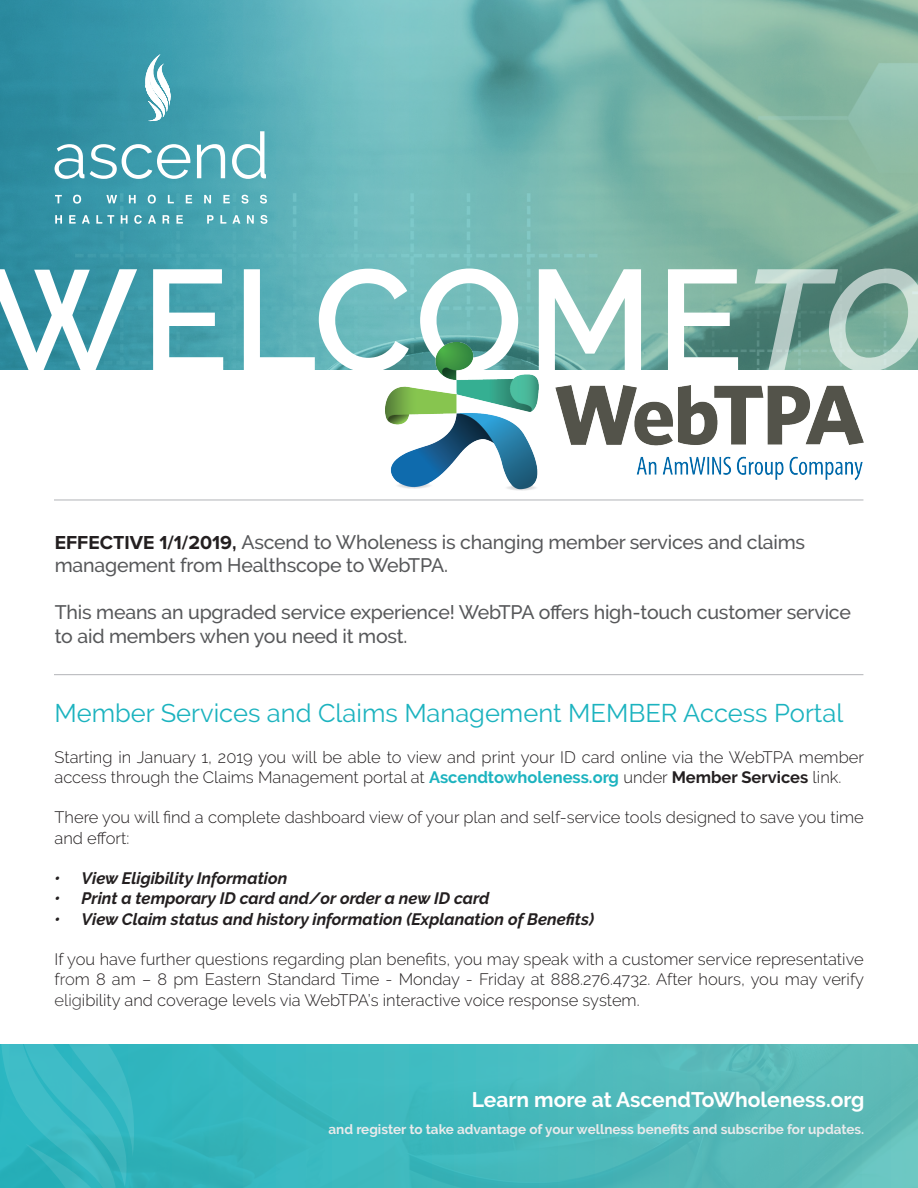
<style>
.page{position:relative;width:918px;height:1188px;background:#fff}
.page>*{position:absolute;margin:0;border:0;box-sizing:border-box;transform-origin:0 0}
.t1{font:600 144px "Raleway";letter-spacing:.025em;color:#fff}
.t2{font:25.5px "Raleway";color:#1cb3bf}
.t3{font:700 21px "Raleway";color:#fff}
.t4{font:500 19.5px/23.4px "Raleway";letter-spacing:-.01em;color:#57585a}
.t5{font:300 16.5px/20.2px "Raleway";color:#231f20}
.t6{font:italic 700 16.5px "Raleway";color:#231f20}
.t7{font:700 13.5px "Raleway";color:#e9eaeb}
.s1{font-style:italic}
.s2{font-family:"Proxima Nova";font-weight:700;color:#231f20}
.s3{font-weight:700;color:#231f20}
.s4{font-weight:700;color:#1cb3bf}
.s5{font-weight:700}
</style>
<div class="page">
<svg style="left:0;top:0;width:918px;height:369px;background:#64acaa"></svg>
<svg style="left:144px;top:54px;width:30px;height:68px"></svg>
<svg style="left:55px;top:144px;width:29px;height:35px"></svg>
<svg style="left:90px;top:144px;width:100px;height:35px"></svg>
<svg style="left:197px;top:144px;width:28px;height:34px"></svg>
<svg style="left:232px;top:131px;width:34px;height:48px"></svg>
<svg style="left:55px;top:195px;width:7px;height:8px"></svg>
<svg style="left:73px;top:195px;width:8px;height:9px"></svg>
<svg style="left:106px;top:195px;width:11px;height:8px"></svg>
<svg style="left:129px;top:195px;width:7px;height:8px"></svg>
<svg style="left:148px;top:195px;width:8px;height:9px"></svg>
<svg style="left:168px;top:195px;width:6px;height:8px"></svg>
<svg style="left:186px;top:195px;width:6px;height:8px"></svg>
<svg style="left:204px;top:195px;width:7px;height:8px"></svg>
<svg style="left:223px;top:195px;width:7px;height:8px"></svg>
<svg style="left:241px;top:195px;width:7px;height:9px"></svg>
<svg style="left:260px;top:195px;width:7px;height:9px"></svg>
<svg style="left:55px;top:215px;width:7px;height:9px"></svg>
<svg style="left:69px;top:215px;width:7px;height:9px"></svg>
<svg style="left:82px;top:215px;width:8px;height:9px"></svg>
<svg style="left:96px;top:215px;width:18px;height:9px"></svg>
<svg style="left:121px;top:215px;width:7px;height:9px"></svg>
<svg style="left:134px;top:215px;width:8px;height:9px"></svg>
<svg style="left:148px;top:215px;width:8px;height:9px"></svg>
<svg style="left:163px;top:215px;width:6px;height:9px"></svg>
<svg style="left:176px;top:215px;width:7px;height:9px"></svg>
<svg style="left:207px;top:215px;width:7px;height:9px"></svg>
<svg style="left:220px;top:215px;width:6px;height:9px"></svg>
<svg style="left:232px;top:215px;width:8px;height:9px"></svg>
<svg style="left:247px;top:215px;width:7px;height:9px"></svg>
<svg style="left:260px;top:215px;width:7px;height:9px"></svg>
<svg style="left:144px;top:1045px;width:774px;height:143px;background:#47b8bb"></svg>
<svg style="left:0;top:1044px;width:144px;height:144px;background:#36b7c1"></svg>
<hr style="left:54px;top:500px;width:809px;height:1px;background:#b2b3b7">
<hr style="left:54px;top:674px;width:809px;height:1px;background:#b2b3b7">
<img style="left:385px;top:343px;width:479px;height:147px">
<p class="t1" style="left:-14px;top:238px;width:943px">WELCOME<span class="s1">TO</span></p>
<p class="t4" style="left:55px;top:530px;width:752px"><span class="s2">EFFECTIVE 1/1/2019</span><span class="s3">,</span> Ascend to Wholeness is changing member services and claims management from Healthscope to WebTPA.</p>
<p class="t4" style="left:55px;top:601px;width:798px">This means an upgraded service experience! WebTPA offers high-touch customer service to aid members when you need it most.</p>
<p class="t2" style="left:55px;top:698px;width:790px">Member Services and Claims Management MEMBER Access Portal</p>
<p class="t5" style="left:55px;top:747px;width:811px">Starting in January 1, 2019 you will be able to view and print your ID card online via the WebTPA member access through the Claims Management portal at <span class="s4">Ascendtowholeness.org</span> under <span class="s5">Member Services</span> link.</p>
<p class="t5" style="left:55px;top:807px;width:811px">There you will find a complete dashboard view of your plan and self-service tools designed to save you time and effort:</p>
<p class="t6" style="left:55px;top:869px;width:234px">• View Eligibility Information</p>
<p class="t6" style="left:55px;top:889px;width:436px">• Print a temporary ID card and/or order a new ID card</p>
<p class="t6" style="left:55px;top:909px;width:541px">• View Claim status and history information (Explanation of Benefits)</p>
<p class="t5" style="left:55px;top:949px;width:811px;text-align:justify">If you have further questions regarding plan benefits, you may speak with a customer service representative from 8 am – 8 pm Eastern Standard Time - Monday - Friday at 888.276.4732. After hours, you may verify eligibility and coverage levels via WebTPA’s interactive voice response system.</p>
<p class="t3" style="left:472px;top:1087px;width:394px">Learn more at AscendToWholeness.org</p>
<p class="t7" style="left:329px;top:1122px;width:537px">and register to take advantage of your wellness benefits and subscribe for updates.</p>
</div>
